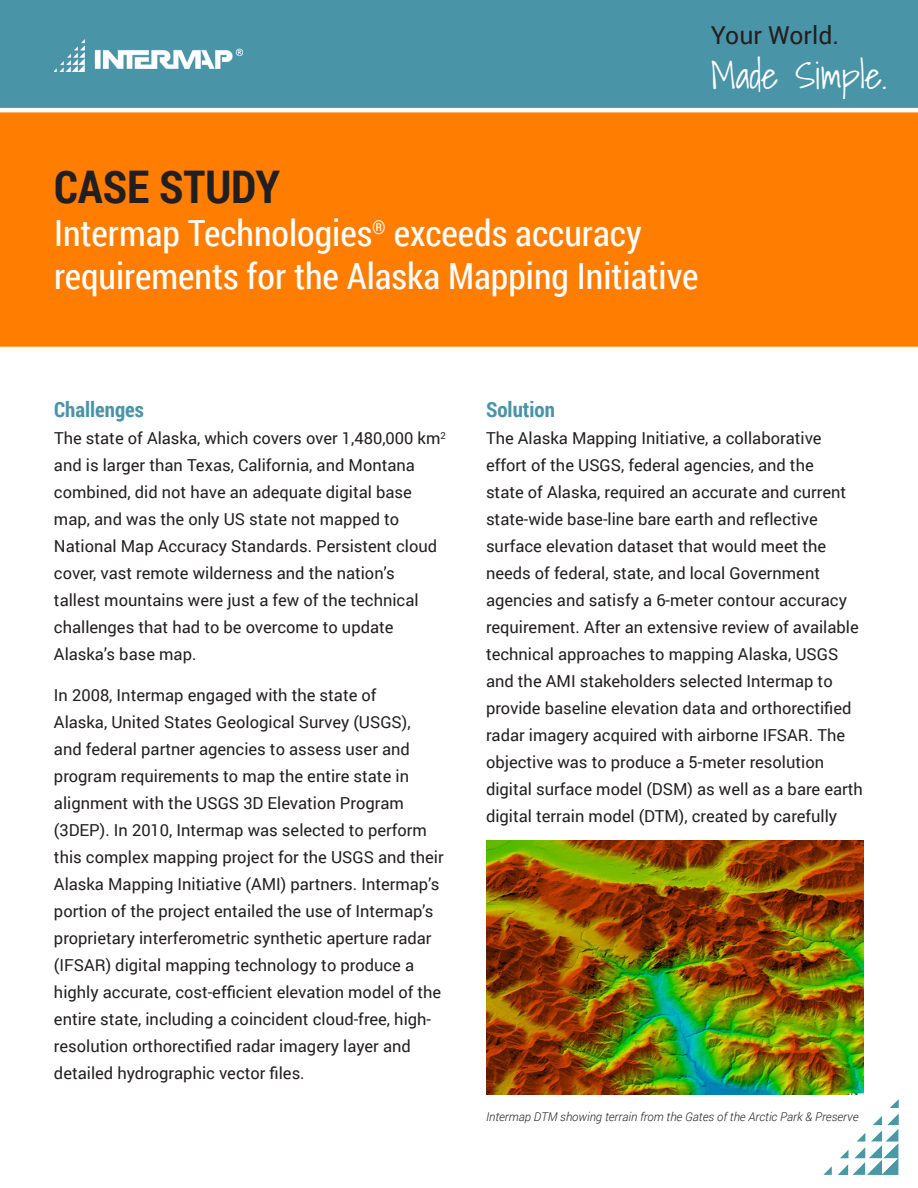
<style>
.page{position:relative;width:918px;height:1188px;background:#fff}
.page>*{position:absolute;margin:0;border:0;box-sizing:border-box;transform-origin:0 0}
.t1{font:700 45px "Roboto Condensed";color:#231f20}
.t2{font:300 37.2px "Shadows Into";color:#fff}
.t3{font:36px/43.2px "Roboto Condensed";color:#fff}
.t4{font:24.75px "Roboto";color:#231f20}
.t5{font:700 21px "Roboto Condensed";color:#4a94a8}
.t6{font:16.5px/27px "Roboto";color:#231f20}
.t7{font:italic 300 12px "Roboto";color:#231f20}
</style>
<div class="page">
<div style="left:0;top:112px;width:918px;height:235px;background:#ff7d00"></div>
<div style="left:0;top:0;width:918px;height:108px;background:#4a94a8"></div>
<img style="left:54px;top:40px;width:189px;height:31px">
<img style="left:824px;top:1100px;width:75px;height:74px">
<img style="left:487px;top:840px;width:376px;height:255px">
<h3 class="t4" style="left:711px;top:18px;width:130px">Your World.</h3>
<h2 class="t2" style="left:711px;top:45px;width:178px">Made Simple.</h2>
<h1 class="t1" style="left:54px;top:155px;width:228px">CASE STUDY</h1>
<h3 class="t3" style="left:54px;top:210px;width:646px">Intermap Technologies<sup>®</sup> exceeds accuracy requirements for the Alaska Mapping Initiative</h3>
<p class="t5" style="left:54px;top:395px;width:91px">Challenges</p>
<p class="t6" style="left:54px;top:424px;width:393px">The state of Alaska, which covers over 1,480,000 km<sup>2 </sup>and is larger than Texas, California, and Montana combined, did not have an adequate digital base map, and was the only US state not mapped to National Map Accuracy Standards. Persistent cloud cover, vast remote wilderness and the nation’s<br>tallest mountains were just a few of the technical challenges that had to be overcome to update Alaska’s base map.</p>
<p class="t6" style="left:54px;top:681px;width:391px">In 2008, Intermap engaged with the state of<br>Alaska, United States Geological Survey (USGS),<br>and federal partner agencies to assess user and program requirements to map the entire state in alignment with the USGS 3D Elevation Program (3DEP). In 2010, Intermap was selected to perform this complex mapping project for the USGS and their Alaska Mapping Initiative (AMI) partners. Intermap’s portion of the project entailed the use of Intermap’s proprietary interferometric synthetic aperture radar (IFSAR) digital mapping technology to produce a highly accurate, cost-efficient elevation model of the entire state, including a coincident cloud-free, high&shy;resolution orthorectified radar imagery layer and detailed hydrographic vector files.</p>
<p class="t5" style="left:486px;top:395px;width:71px">Solution</p>
<p class="t6" style="left:486px;top:424px;width:379px">The Alaska Mapping Initiative, a collaborative effort of the USGS, federal agencies, and the<br>state of Alaska, required an accurate and current state-wide base-line bare earth and reflective surface elevation dataset that would meet the needs of federal, state, and local Government agencies and satisfy a 6-meter contour accuracy requirement. After an extensive review of available technical approaches to mapping Alaska, USGS and the AMI stakeholders selected Intermap to provide baseline elevation data and orthorectified radar imagery acquired with airborne IFSAR. The objective was to produce a 5-meter resolution digital surface model (DSM) as well as a bare earth digital terrain model (DTM), created by carefully</p>
<p class="t7" style="left:486px;top:1108px;width:374px">Intermap DTM showing terrain from the Gates of the Arctic Park &amp; Preserve</p>
</div>
